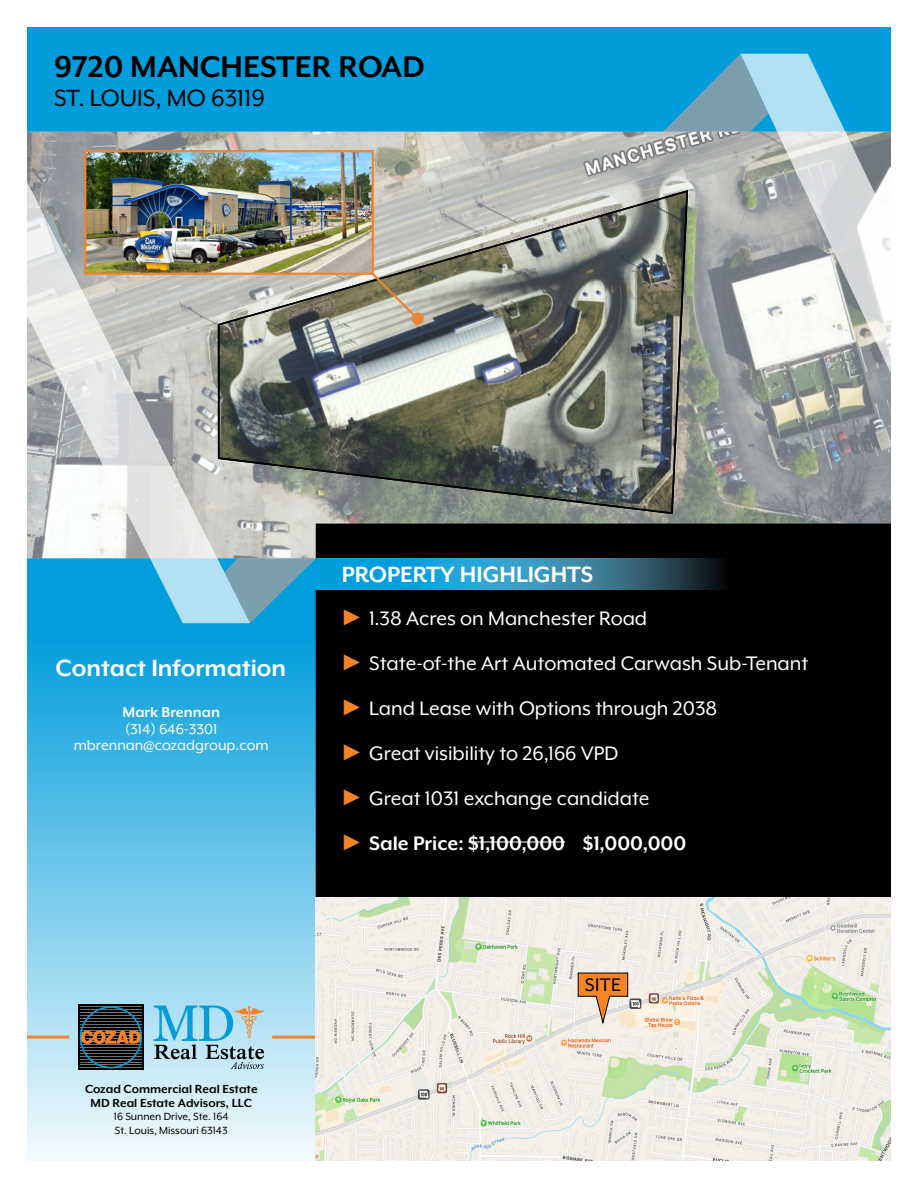
<style>
.page{position:relative;width:918px;height:1188px;background:#fff}
.page>*{position:absolute;margin:0;border:0;box-sizing:border-box;transform-origin:0 0}
.t1{font:700 34.5px "Mr Eaves XL Mod OT";color:#000}
.t2{font:700 27px "Mr Eaves XL Mod OT";color:#fff}
.t3{font:27px "Mr Eaves XL Mod OT";color:#000}
.t4{font:700 25.5px "Mr Eaves XL San OT";color:#fff}
.t5{font:22.5px "Mr Eaves XL Mod OT";color:#fff}
.t6{font:700 22.5px "Mr Eaves XL Mod OT";color:#fff}
.t7{font:21px "Mr Eaves XL Mod OT";color:#000}
.t8{font:16.5px "Mr Eaves XL Mod OT";color:#fff}
.t9{font:700 16.5px "Mr Eaves XL Mod OT";color:#fff}
.t10{font:700 13.5px "Mr Eaves XL Mod OT";color:#000}
.t11{font:12px "Mr Eaves XL Mod OT";color:#000}
.s1{font-family:"Arial";font-weight:700;color:#f58426}
.s2{font-family:"Arial";color:#f58426}
</style>
<div class="page">
<img style="left:27px;top:27px;width:864px;height:1134px">
<p class="t1" style="left:54px;top:49px;width:372px">9720 MANCHESTER ROAD</p>
<p class="t3" style="left:54px;top:84px;width:213px">ST. LOUIS, MO 63119</p>
<p class="t2" style="left:56px;top:654px;width:232px">Contact Information</p>
<p class="t9" style="left:123px;top:704px;width:99px">Mark Brennan</p>
<p class="t8" style="left:125px;top:721px;width:94px">(314) 646-3301</p>
<p class="t8" style="left:74px;top:737px;width:197px">mbrennan@cozadgroup.com</p>
<p class="t10" style="left:85px;top:1083px;width:174px">Cozad Commercial Real Estate</p>
<p class="t10" style="left:91px;top:1096px;width:163px">MD Real Estate Advisors, LLC</p>
<p class="t11" style="left:114px;top:1111px;width:116px">16 Sunnen Drive, Ste. 164</p>
<p class="t11" style="left:115px;top:1124px;width:114px">St. Louis, Missouri 63143</p>
<p class="t4" style="left:342px;top:562px;width:253px">PROPERTY HIGHLIGHTS</p>
<p class="t5" style="left:341px;top:607px;width:308px"><span class="s1">►</span> 1.38 Acres on Manchester Road</p>
<p class="t5" style="left:341px;top:652px;width:469px"><span class="s1">►</span> State-of-the Art Automated Carwash Sub-Tenant</p>
<p class="t5" style="left:341px;top:697px;width:378px"><span class="s1">►</span> Land Lease with Options through 2038</p>
<p class="t5" style="left:341px;top:742px;width:279px"><span class="s1">►</span> Great visibility to 26,166 VPD</p>
<p class="t5" style="left:341px;top:787px;width:310px"><span class="s1">►</span> Great 1031 exchange candidate</p>
<p class="t6" style="left:341px;top:832px;width:347px"><span class="s2">►</span> Sale Price: $1,100,000 $1,000,000</p>
<p class="t7" style="left:585px;top:974px;width:38px">SITE</p>
</div>
